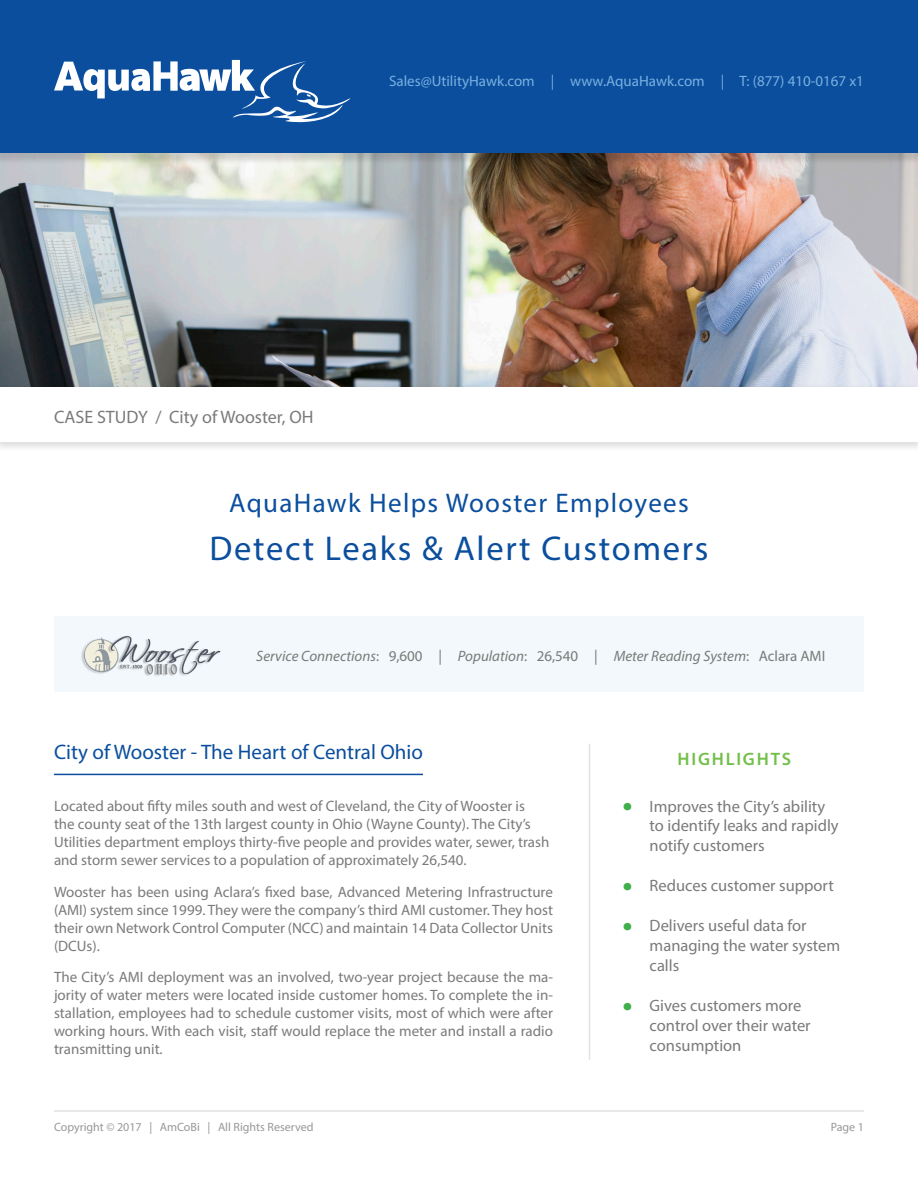
<style>
.page{position:relative;width:918px;height:1188px;background:#fff}
.page>*{position:absolute;margin:0;border:0;box-sizing:border-box;transform-origin:0 0}
.t1{font:34.5px "Myriad Pro";letter-spacing:.05em;color:#0a4e9d}
.t2{font:27px "Myriad Pro";letter-spacing:.05em;color:#0a4e9d}
.Subheader_2__Blue{font:21px "Myriad Pro";color:#0a4e9d}
.t3{font:18px "Myriad Pro";color:#797a79}
.t4{font:600 18px "Myriad Pro";letter-spacing:.1em;color:#72bf49}
.t5{font:16.5px/19.8px "Myriad Pro";color:#797a79}
.t6{font:15px/18px "Myriad Pro";color:#797a79;text-align:justify}
.t7{font:italic 15px "Myriad Pro";color:#797a79}
.t8{font:15px "Myriad Pro";color:#79b0df}
.t9{font:12px "Myriad Pro";color:#96989a}
.s1{font-style:normal}
.s2{font-size:36px;color:#40ae49}
</style>
<div class="page">
<hr style="left:54px;top:1110px;width:810px;height:2px;background:#e2e2e2">
<img style="left:0;top:164px;width:918px;height:219px">
<div style="left:54px;top:616px;width:810px;height:76px;background:#f3f8fc"></div>
<div style="left:0;top:383px;width:918px;height:69px;background:#231f20;opacity:.15"></div>
<div style="left:0;top:387px;width:918px;height:55px;background:#fff"></div>
<hr style="left:54px;top:774px;width:369px;height:1px;background:#0a4e9d">
<div style="left:0;top:0;width:918px;height:164px;background:#231f20;opacity:.15"></div>
<div style="left:0;top:0;width:918px;height:153px;background:#0a4e9d"></div>
<svg style="left:54px;top:60px;width:297px;height:62px"></svg>
<img style="left:81px;top:635px;width:140px;height:41px">
<hr style="left:589px;top:744px;width:1px;height:316px;background:#e2e2e2">
<p class="t8" style="left:389px;top:71px;width:476px">Sales@UtilityHawk.com | www.AquaHawk.com | T: (877) 410‐0167 x1</p>
<p class="t3" style="left:54px;top:406px;width:261px">CASE STUDY / City of Wooster, OH</p>
<p class="t2" style="left:229px;top:486px;width:461px">AquaHawk Helps Wooster Employees</p>
<p class="t1" style="left:209px;top:527px;width:501px">Detect Leaks &amp; Alert Customers</p>
<p class="t7" style="left:256px;top:646px;width:571px">Service Connections<span class="s1">: 9,600 |</span> Population<span class="s1">: 26,540 |</span> Meter Reading System<span class="s1">: Aclara AMI</span></p>
<p class="Subheader_2__Blue" style="left:54px;top:739px;width:371px">City of Wooster - The Heart of Central Ohio</p>
<p class="t6" style="left:54px;top:797px;width:497px;text-align:left">Located about fifty miles south and west of Cleveland, the City of Wooster is the county seat of the 13th largest county in Ohio (Wayne County). The City’s Utilities department employs thirty-five people and provides water, sewer, trash and storm sewer services to a population of approximately 26,540.</p>
<p class="t6" style="left:54px;top:882px;width:501px">Wooster has been using Aclara’s fixed base, Advanced Metering Infrastructure (AMI) system since 1999. They were the company’s third AMI customer. They host their own Network Control Computer (NCC) and maintain 14 Data Collector Units (DCUs).</p>
<p class="t6" style="left:54px;top:968px;width:500px">The City’s AMI deployment was an involved, two-year project because the ma&shy;jority of water meters were located inside customer homes. To complete the in&shy;stallation, employees had to schedule customer visits, most of which were after working hours. With each visit, staff would replace the meter and install a radio transmitting unit.</p>
<p class="t4" style="left:678px;top:747px;width:115px">HIGHLIGHTS</p>
<p class="t5" style="left:650px;top:796px;width:191px;text-indent:-27px"><span class="s2">•</span> Improves the City’s ability to identify leaks and rapidly notify customers</p>
<p class="t5" style="left:623px;top:876px;width:213px"><span class="s2">•</span> Reduces customer support</p>
<p class="t5" style="left:650px;top:916px;width:192px;text-indent:-27px"><span class="s2">•</span> Delivers useful data for managing the water system calls</p>
<p class="t5" style="left:650px;top:995px;width:163px;text-indent:-27px"><span class="s2">•</span> Gives customers more control over their water consumption</p>
<p class="t9" style="left:54px;top:1120px;width:261px">Copyright © 2017 | AmCoBi | All Rights Reserved</p>
<p class="t9" style="left:831px;top:1120px;width:35px">Page 1</p>
</div>
